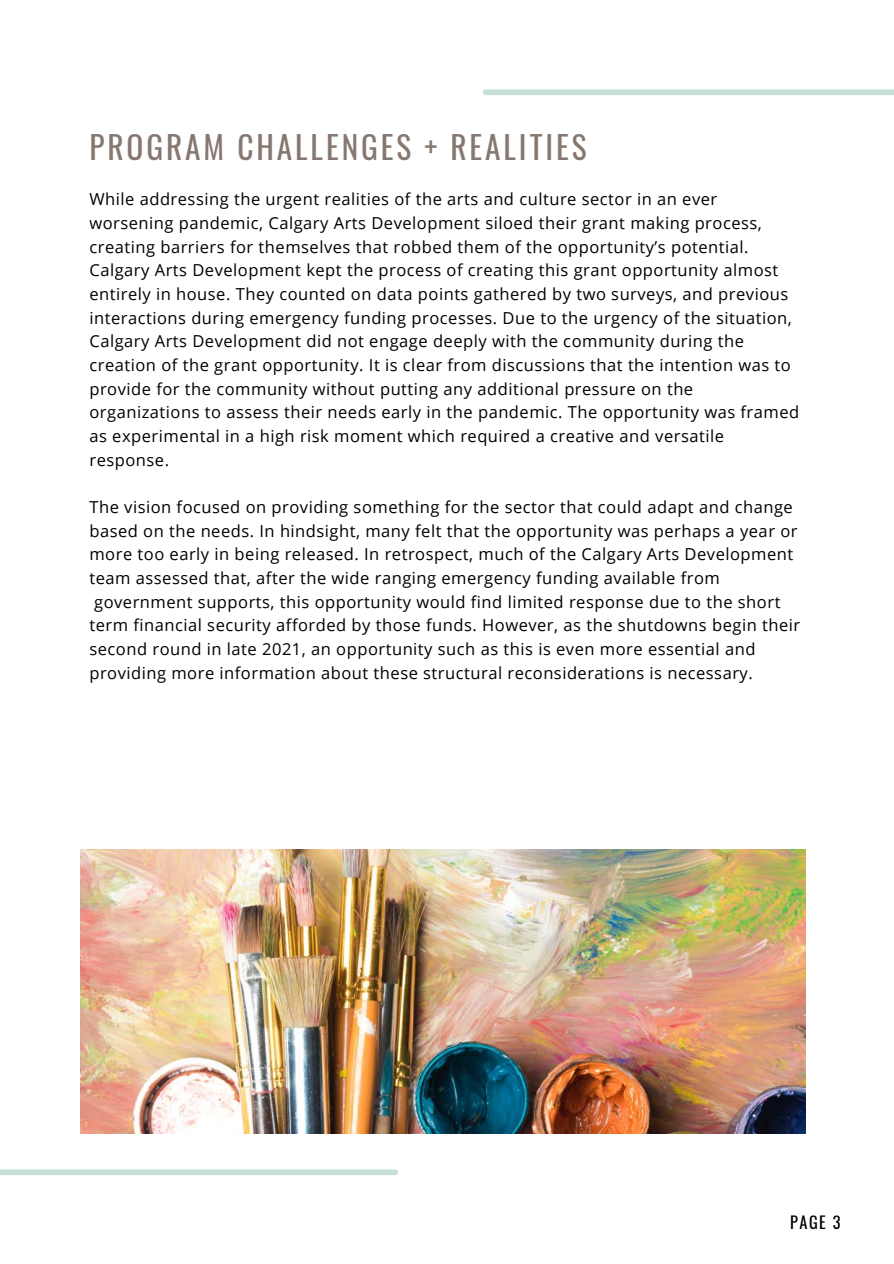
<style>
.page{position:relative;width:894px;height:1264px;background:#fff}
.page>*{position:absolute;margin:0;border:0;box-sizing:border-box;transform-origin:0 0}
.t1{font:31.35px "Oswald";letter-spacing:.095em;color:#86776f}
.t2{font:16.5px/23.7px "Open Sans";letter-spacing:.03em;color:#000}
.t3{font:16.35px "Oswald";color:#000}
</style>
<div class="page">
<div style="left:485px;top:89px;width:408px;height:6px;background:#c5e0d8"></div>
<div style="left:0;top:1169px;width:395px;height:6px;background:#c5e0d8"></div>
<img style="left:80px;top:849px;width:724px;height:284px">
<p class="t1" style="left:89px;top:123px;width:498px">PROGRAM CHALLENGES + REALITIES</p>
<p class="t2" style="left:89px;top:187px;width:711px">While addressing the urgent realities of the arts and culture sector in an ever worsening pandemic, Calgary Arts Development siloed their grant making process, creating barriers for themselves that robbed them of the opportunity’s potential.<br>Calgary Arts Development kept the process of creating this grant opportunity almost entirely in house. They counted on data points gathered by two surveys, and previous interactions during emergency funding processes. Due to the urgency of the situation, Calgary Arts Development did not engage deeply with the community during the creation of the grant opportunity. It is clear from discussions that the intention was to provide for the community without putting any additional pressure on the organizations to assess their needs early in the pandemic. The opportunity was framed as experimental in a high risk moment which required a creative and versatile response.</p>
<p class="t2" style="left:89px;top:494px;width:712px">The vision focused on providing something for the sector that could adapt and change based on the needs. In hindsight, many felt that the opportunity was perhaps a year or more too early in being released. In retrospect, much of the Calgary Arts Development team assessed that, after the wide ranging emergency funding available from government supports, this opportunity would find limited response due to the short term financial security afforded by those funds. However, as the shutdowns begin their second round in late 2021, an opportunity such as this is even more essential and providing more information about these structural reconsiderations is necessary.</p>
<p class="t3" style="left:789px;top:1208px;width:52px">PAGE 3</p>
</div>
